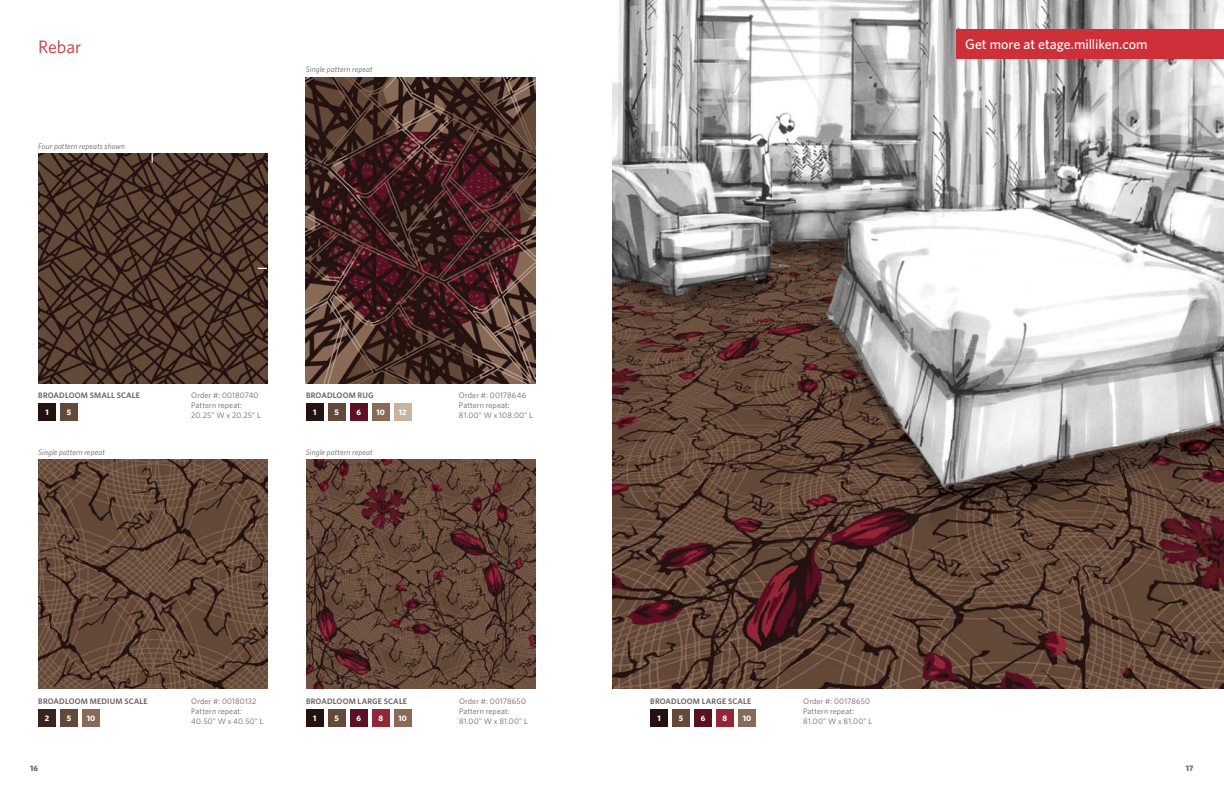
<style>
.page{position:relative;width:1224px;height:792px;background:#fff}
.page>*{position:absolute;margin:0;border:0;box-sizing:border-box;transform-origin:0 0}
.t1{font:18px "Whitney";letter-spacing:-.005em;color:#ce3039}
.t2{font:500 14px "Whitney";letter-spacing:-.005em;color:#fff}
.t3{font:8px/10px "Whitney";letter-spacing:.015em;color:#636365}
.t4{font:600 8px "Whitney";letter-spacing:.015em;color:#636365}
.t5{font:italic 8px "Whitney";letter-spacing:.01em;color:#636365}
.t6{font:700 8px "Whitney";letter-spacing:.02em;color:#fff}
.t7{font:700 8px "Whitney";color:#636365}
</style>
<div class="page">
<img style="left:38px;top:154px;width:230px;height:229px">
<img style="left:306px;top:459px;width:230px;height:229px">
<img style="left:38px;top:459px;width:230px;height:229px">
<img style="left:306px;top:77px;width:229px;height:306px">
<img style="left:612px;top:0;width:612px;height:688px">
<div style="left:956px;top:29px;width:268px;height:29px;background:#ce3039"></div>
<div style="left:82px;top:709px;width:18px;height:18px;background:#886a56"></div>
<div style="left:38px;top:709px;width:18px;height:18px;background:#3c241e"></div>
<div style="left:60px;top:709px;width:18px;height:18px;background:#634a38"></div>
<div style="left:38px;top:403px;width:18px;height:18px;background:#241210"></div>
<div style="left:60px;top:403px;width:18px;height:18px;background:#634a38"></div>
<div style="left:306px;top:403px;width:17px;height:18px;background:#241210"></div>
<div style="left:328px;top:403px;width:17px;height:18px;background:#634a38"></div>
<div style="left:350px;top:403px;width:17px;height:18px;background:#5b1023"></div>
<div style="left:372px;top:403px;width:17px;height:18px;background:#886a56"></div>
<div style="left:394px;top:403px;width:17px;height:18px;background:#c8b3a0"></div>
<div style="left:306px;top:709px;width:18px;height:18px;background:#241210"></div>
<div style="left:328px;top:709px;width:17px;height:18px;background:#634a38"></div>
<div style="left:350px;top:709px;width:17px;height:18px;background:#5b1023"></div>
<div style="left:372px;top:709px;width:17px;height:18px;background:#922736"></div>
<div style="left:394px;top:709px;width:17px;height:18px;background:#886a56"></div>
<div style="left:650px;top:709px;width:18px;height:18px;background:#241210"></div>
<div style="left:672px;top:709px;width:18px;height:18px;background:#634a38"></div>
<div style="left:694px;top:709px;width:18px;height:18px;background:#5b1023"></div>
<div style="left:716px;top:709px;width:18px;height:18px;background:#922736"></div>
<div style="left:738px;top:709px;width:18px;height:18px;background:#886a56"></div>
<h1 class="t1" style="left:38px;top:34px;width:44px">Rebar</h1>
<p class="t5" style="left:38px;top:141px;width:88px">Four pattern repeats shown</p>
<p class="t5" style="left:306px;top:64px;width:68px">Single pattern repeat</p>
<p class="t4" style="left:38px;top:390px;width:12px">BROADLOOM</p>
<p class="t4" style="left:90px;top:390px;width:51px">SMALL SCALE</p>
<p class="t6" style="left:45px;top:407px;width:5px">1</p>
<p class="t6" style="left:67px;top:407px;width:6px">5</p>
<p class="t3" style="left:191px;top:390px;width:71px">Order #: 00180740<br>Pattern repeat:<br>20.25” W x 20.25” L</p>
<p class="t4" style="left:306px;top:390px;width:69px">BROADLOOM RUG</p>
<p class="t3" style="left:459px;top:390px;width:75px">Order #: 00178646<br>Pattern repeat:<br>81.00" W x 108.00" L</p>
<p class="t6" style="left:313px;top:407px;width:5px">1</p>
<p class="t6" style="left:335px;top:407px;width:6px">5</p>
<p class="t6" style="left:356px;top:407px;width:6px">6</p>
<p class="t6" style="left:376px;top:407px;width:10px">10</p>
<p class="t6" style="left:399px;top:407px;width:9px">12</p>
<p class="t5" style="left:38px;top:446px;width:68px">Single pattern repeat</p>
<p class="t5" style="left:306px;top:446px;width:68px">Single pattern repeat</p>
<p class="t4" style="left:38px;top:696px;width:110px">BROADLOOM MEDI UM SCALE</p>
<p class="t6" style="left:45px;top:713px;width:6px">2</p>
<p class="t6" style="left:67px;top:713px;width:6px">5</p>
<p class="t6" style="left:87px;top:713px;width:10px">10</p>
<p class="t3" style="left:191px;top:696px;width:74px">Order #: 00180132<br>Pattern repeat:<br>40.50" W x 40.50" L</p>
<p class="t4" style="left:306px;top:696px;width:12px">BROADLOOM</p>
<p class="t4" style="left:358px;top:696px;width:50px">LARGE SCALE</p>
<p class="t3" style="left:459px;top:696px;width:70px">Order #: 00178650<br>Pattern repeat:<br>81.00” W x 81.00” L</p>
<p class="t6" style="left:313px;top:713px;width:5px">1</p>
<p class="t6" style="left:335px;top:713px;width:6px">5</p>
<p class="t6" style="left:356px;top:713px;width:6px">6</p>
<p class="t6" style="left:378px;top:713px;width:6px">8</p>
<p class="t6" style="left:398px;top:713px;width:10px">10</p>
<h2 class="t2" style="left:965px;top:35px;width:184px">Get more at etage.milliken.com</h2>
<p class="t4" style="left:650px;top:696px;width:12px">BROADLOOM</p>
<p class="t4" style="left:702px;top:696px;width:50px">LARGE SCALE</p>
<p class="t3" style="left:803px;top:696px;width:70px">Order #: 00178650<br>Pattern repeat:<br>81.00” W x 81.00” L</p>
<p class="t6" style="left:657px;top:713px;width:5px">1</p>
<p class="t6" style="left:679px;top:713px;width:6px">5</p>
<p class="t6" style="left:701px;top:713px;width:6px">6</p>
<p class="t6" style="left:723px;top:713px;width:6px">8</p>
<p class="t6" style="left:743px;top:713px;width:10px">10</p>
<p class="t7" style="left:30px;top:763px;width:10px">16</p>
<p class="t7" style="left:1186px;top:763px;width:9px">17</p>
</div>
